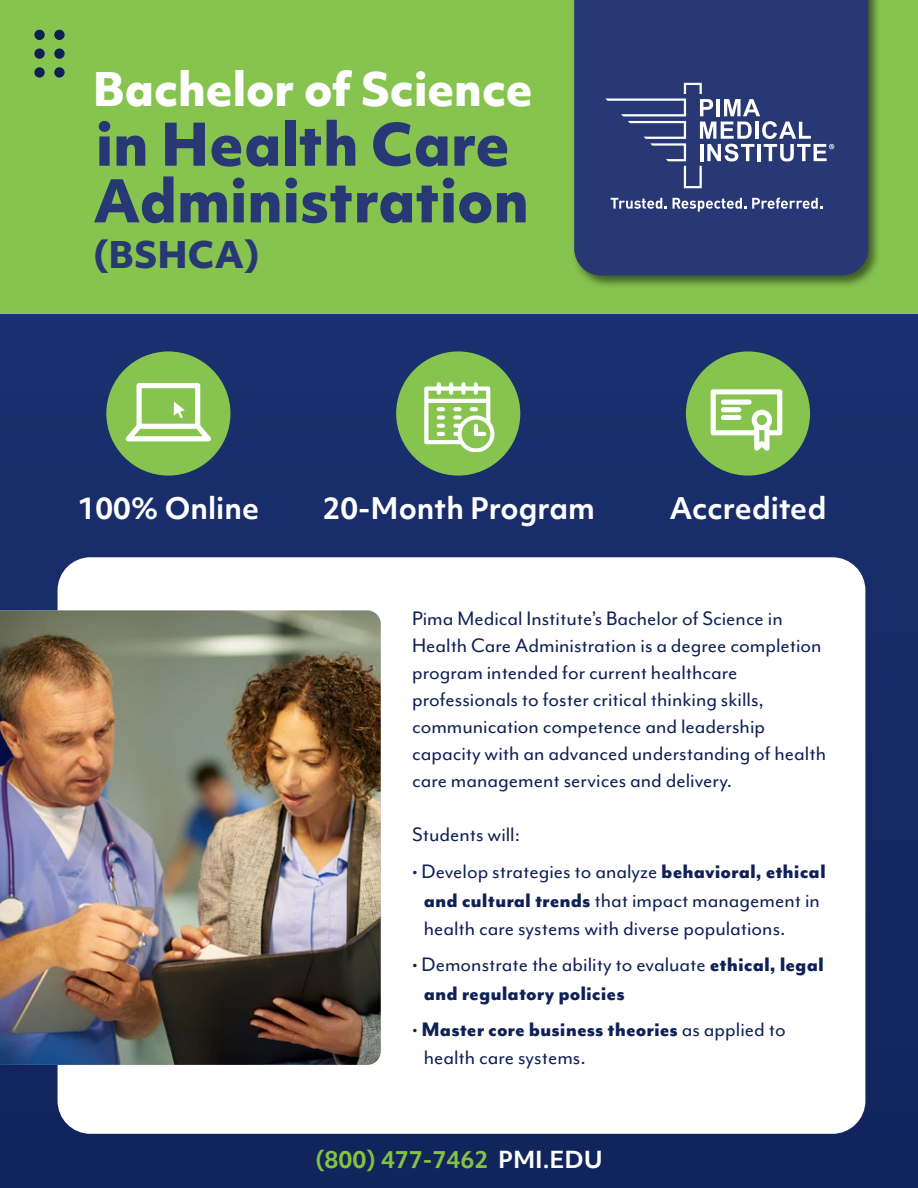
<style>
.page{position:relative;width:918px;height:1188px;background:#fff}
.page>*{position:absolute;margin:0;border:0;box-sizing:border-box;transform-origin:0 0}
.t1{font:800 56.7px/56.7px "Objektiv Mk 1";color:#283874}
.t2{font:800 44.4px "Objektiv Mk 1";color:#fff}
.t3{font:800 35.25px "Objektiv Mk 1";color:#283874}
.t4{font:700 28.5px "Objektiv Mk 1";color:#fff}
.t5{font:22.5px/27px "Mr Eaves Mod OT";color:#0e2056}
.t6{font:800 22.5px/28.5px "Mr Eaves Mod OT";color:#0e2056}
.t7{font:700 22.5px "Objektiv Mk 1";color:#82c341}
.s1{font-weight:800}
.s2{font-weight:400}
.s3{color:#fff}
</style>
<div class="page">
<div style="left:0;top:0;width:918px;height:1188px;background:linear-gradient(to right,#172c68,#172c68)"></div>
<div style="left:0;top:0;width:918px;height:313px;background:#86c44f"></div>
<div style="left:58px;top:557px;width:807px;height:577px;background:#fff;border-radius:33px"></div>
<div style="left:571px;top:0;width:310px;height:289px;background:#000;opacity:.53"></div>
<div style="left:574px;top:0;width:294px;height:276px;background:#283874"></div>
<img style="left:0;top:610px;width:381px;height:455px">
<svg style="left:611px;top:198px;width:56px;height:11px"></svg>
<svg style="left:673px;top:198px;width:73px;height:14px"></svg>
<svg style="left:752px;top:198px;width:70px;height:11px"></svg>
<svg style="left:605px;top:83px;width:229px;height:105px;background:#455387"></svg>
<div style="left:686px;top:351px;width:124px;height:125px;background:#86c44f;border-radius:50%"></div>
<div style="left:396px;top:351px;width:124px;height:125px;background:#86c44f;border-radius:50%"></div>
<div style="left:106px;top:351px;width:124px;height:125px;background:#86c44f;border-radius:50%"></div>
<svg style="left:711px;top:389px;width:71px;height:62px"></svg>
<div style="left:721px;top:400px;width:31px;height:5px;background:#fff;border-radius:3px"></div>
<div style="left:721px;top:407px;width:20px;height:5px;background:#fff;border-radius:3px"></div>
<div style="left:721px;top:415px;width:20px;height:5px;background:#fff;border-radius:3px"></div>
<svg style="left:424px;top:382px;width:71px;height:70px"></svg>
<svg style="left:126px;top:383px;width:85px;height:58px"></svg>
<div style="left:34px;top:30px;width:11px;height:10px;background:#0e2056;border-radius:50%"></div>
<div style="left:54px;top:30px;width:11px;height:10px;background:#0e2056;border-radius:50%"></div>
<div style="left:34px;top:48px;width:11px;height:11px;background:#0e2056;border-radius:50%"></div>
<div style="left:54px;top:48px;width:11px;height:11px;background:#0e2056;border-radius:50%"></div>
<div style="left:34px;top:67px;width:11px;height:11px;background:#0e2056;border-radius:50%"></div>
<div style="left:54px;top:67px;width:11px;height:11px;background:#0e2056;border-radius:50%"></div>
<h2 class="t2" style="left:93px;top:57px;width:441px">Bachelor of Science</h2>
<h1 class="t1" style="left:93px;top:114px;width:438px">in Health Care<br>Administration</h1>
<h3 class="t3" style="left:93px;top:230px;width:169px">(BSHCA)</h3>
<p class="t4" style="left:78px;top:488px;width:183px">100% Online</p>
<p class="t4" style="left:323px;top:488px;width:274px">20-Month Program</p>
<p class="t4" style="left:670px;top:488px;width:158px">Accredited</p>
<p class="t5" style="left:412px;top:604px;width:416px">Pima Medical Institute’s Bachelor of Science in Health Care Administration is a degree completion program intended for current healthcare professionals to foster critical thinking skills, communication competence and leadership capacity with an advanced understanding of health care management services and delivery.</p>
<p class="t5" style="left:412px;top:820px;width:110px">Students will:</p>
<p class="t5" style="left:424px;top:857px;width:404px;line-height:28.5px;text-indent:-12px">• Develop strategies to analyze <span class="s1">behavioral, ethical and cultural trends</span> that impact management in health care systems with diverse populations.</p>
<p class="t6" style="left:424px;top:950px;width:402px;text-indent:-12px"><span class="s2">• Demonstrate the ability to evaluate</span> ethical, legal and regulatory policies</p>
<p class="t5" style="left:424px;top:1015px;width:363px;line-height:28.5px;text-indent:-12px">• <span class="s1">Master core business theories</span> as applied to health care systems.</p>
<p class="t7" style="left:315px;top:1144px;width:289px">(800) 477-7462 <span class="s3">PMI.EDU</span></p>
</div>
